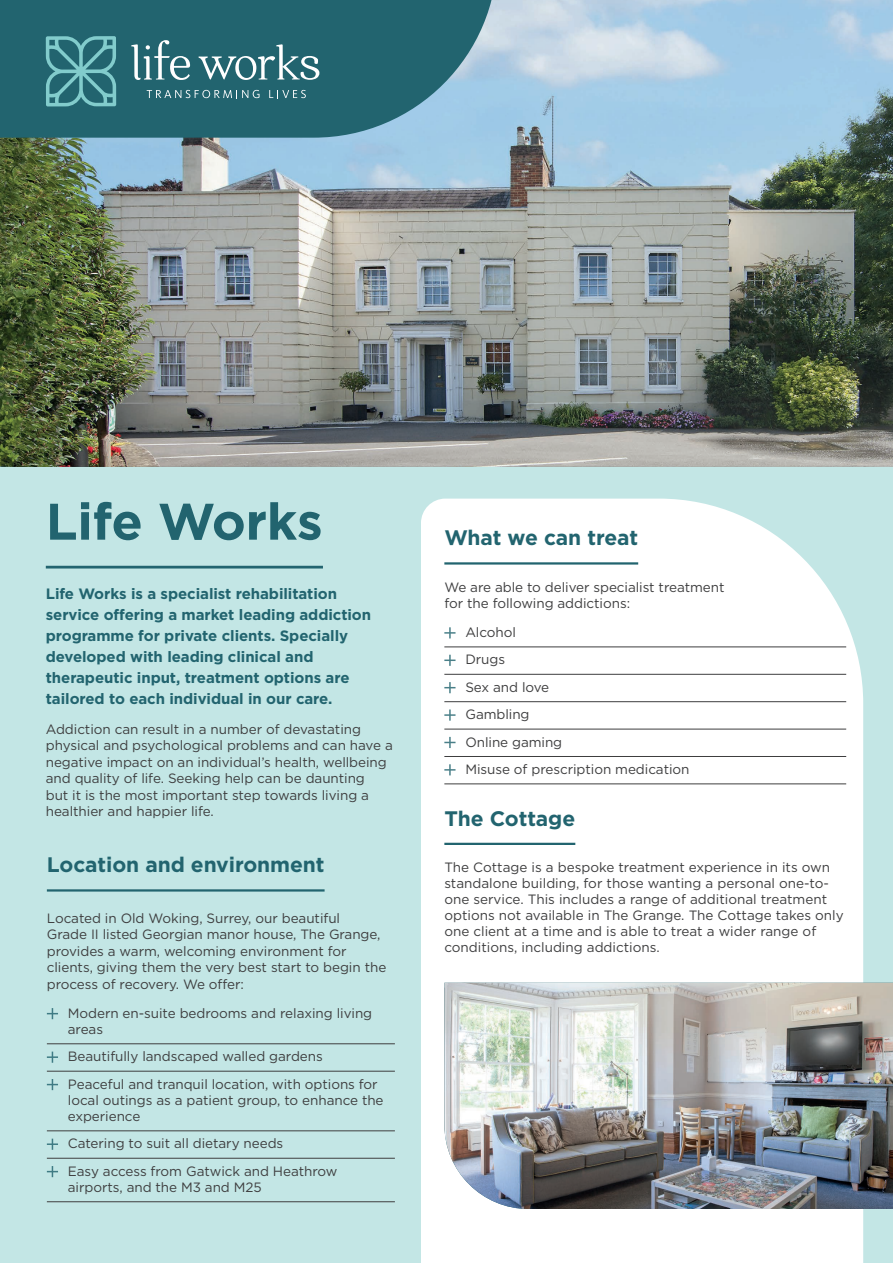
<style>
.page{position:relative;width:893px;height:1263px;background:#fff}
.page>*{position:absolute;margin:0;border:0;box-sizing:border-box;transform-origin:0 0}
.t1{font:700 51.3px "Gotham";letter-spacing:-.005em;color:#22646f}
.t2{font:700 21px "Gotham";letter-spacing:-.005em;color:#22646f}
.t3{font:700 15px/21px "Gotham";letter-spacing:-.005em;color:#22646f}
.t4{font:13.5px/16.5px "Gotham";letter-spacing:-.005em;color:#3e3e3f}
</style>
<div class="page">
<div style="left:0;top:432px;width:893px;height:831px;background:#c3e6e5"></div>
<img style="left:0;top:0;width:893px;height:467px">
<svg style="left:0;top:0;width:497px;height:138px;background:#33717e"></svg>
<div style="left:421px;top:499px;width:442px;height:764px;background:#fff"></div>
<hr style="left:444px;top:562px;width:194px;height:3px;background:#22646f">
<hr style="left:444px;top:647px;width:402px;height:1px;background:#3e3e3f">
<hr style="left:444px;top:674px;width:402px;height:1px;background:#3e3e3f">
<hr style="left:444px;top:701px;width:402px;height:1px;background:#3e3e3f">
<hr style="left:444px;top:729px;width:402px;height:1px;background:#3e3e3f">
<hr style="left:444px;top:756px;width:402px;height:1px;background:#3e3e3f">
<hr style="left:444px;top:784px;width:402px;height:1px;background:#3e3e3f">
<svg style="left:444px;top:627px;width:11px;height:11px"></svg>
<svg style="left:444px;top:655px;width:11px;height:11px"></svg>
<svg style="left:444px;top:682px;width:11px;height:11px"></svg>
<svg style="left:444px;top:709px;width:11px;height:12px"></svg>
<svg style="left:444px;top:737px;width:11px;height:11px"></svg>
<svg style="left:444px;top:764px;width:11px;height:11px"></svg>
<hr style="left:444px;top:843px;width:131px;height:2px;background:#22646f">
<hr style="left:47px;top:889px;width:278px;height:2px;background:#22646f">
<hr style="left:47px;top:1043px;width:348px;height:1px;background:#3e3e3f">
<hr style="left:47px;top:1071px;width:348px;height:1px;background:#3e3e3f">
<hr style="left:47px;top:1130px;width:348px;height:1px;background:#3e3e3f">
<hr style="left:47px;top:1158px;width:348px;height:1px;background:#3e3e3f">
<hr style="left:47px;top:1201px;width:348px;height:1px;background:#3e3e3f">
<svg style="left:47px;top:1008px;width:11px;height:11px"></svg>
<svg style="left:47px;top:1051px;width:11px;height:12px"></svg>
<svg style="left:47px;top:1079px;width:11px;height:11px"></svg>
<svg style="left:47px;top:1138px;width:11px;height:12px"></svg>
<svg style="left:47px;top:1166px;width:11px;height:11px"></svg>
<hr style="left:46px;top:566px;width:277px;height:2px;background:#22646f">
<svg style="left:199px;top:44px;width:120px;height:36px;background:#51858e"></svg>
<svg style="left:131px;top:40px;width:59px;height:40px;background:#588a92"></svg>
<svg style="left:46px;top:36px;width:70px;height:70px;background:#488d94"></svg>
<svg style="left:147px;top:90px;width:113px;height:8px"></svg>
<svg style="left:269px;top:90px;width:37px;height:8px"></svg>
<img style="left:444px;top:983px;width:449px;height:226px">
<p class="t1" style="left:46px;top:487px;width:278px">Life Works</p>
<p class="t3" style="left:46px;top:583px;width:327px">Life Works is a specialist rehabilitation service offering a market leading addiction programme for private clients. Specially developed with leading clinical and therapeutic input, treatment options are tailored to each individual in our care.</p>
<p class="t4" style="left:46px;top:720px;width:348px">Addiction can result in a number of devastating physical and psychological problems and can have a negative impact on an individual’s health, wellbeing and quality of life. Seeking help can be daunting<br>but it is the most important step towards living a healthier and happier life.</p>
<p class="t2" style="left:47px;top:851px;width:279px">Location and environment</p>
<p class="t4" style="left:47px;top:909px;width:341px">Located in Old Woking, Surrey, our beautiful<br>Grade II listed Georgian manor house, The Grange, provides a warm, welcoming environment for clients, giving them the very best start to begin the process of recovery. We offer:</p>
<p class="t4" style="left:68px;top:1004px;width:306px">Modern en-suite bedrooms and relaxing living areas</p>
<p class="t4" style="left:68px;top:1048px;width:256px">Beautifully landscaped walled gardens</p>
<p class="t4" style="left:68px;top:1075px;width:317px">Peaceful and tranquil location, with options for local outings as a patient group, to enhance the experience</p>
<p class="t4" style="left:68px;top:1135px;width:217px">Catering to suit all dietary needs</p>
<p class="t4" style="left:68px;top:1162px;width:271px">Easy access from Gatwick and Heathrow airports, and the M3 and M25</p>
<p class="t2" style="left:444px;top:524px;width:195px">What we can treat</p>
<p class="t4" style="left:444px;top:578px;width:282px">We are able to deliver specialist treatment for the following addictions:</p>
<p class="t4" style="left:465px;top:624px;width:52px">Alcohol</p>
<p class="t4" style="left:465px;top:651px;width:41px">Drugs</p>
<p class="t4" style="left:465px;top:678px;width:85px">Sex and love</p>
<p class="t4" style="left:465px;top:706px;width:66px">Gambling</p>
<p class="t4" style="left:465px;top:733px;width:98px">Online gaming</p>
<p class="t4" style="left:465px;top:761px;width:226px">Misuse of prescription medication</p>
<p class="t2" style="left:444px;top:804px;width:132px">The Cottage</p>
<p class="t4" style="left:444px;top:858px;width:401px">The Cottage is a bespoke treatment experience in its own standalone building, for those wanting a personal one-to&shy;one service. This includes a range of additional treatment options not available in The Grange. The Cottage takes only one client at a time and is able to treat a wider range of conditions, including addictions.</p>
</div>
